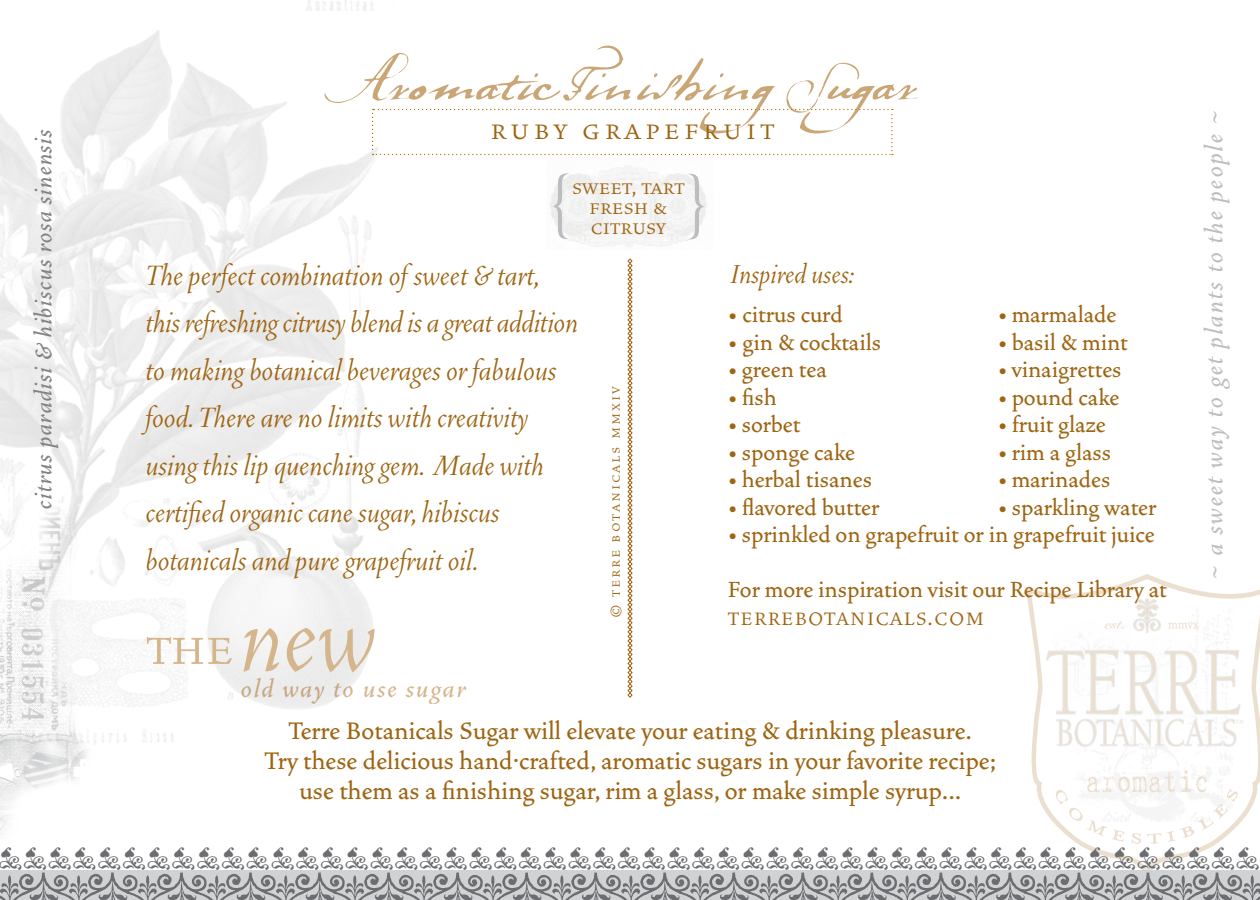
<style>
.page{position:relative;width:1260px;height:900px;background:#fff}
.page>*{position:absolute;margin:0;border:0;box-sizing:border-box;transform-origin:0 0}
.t1{font:italic 300 117.5px "Vendetta";color:#d5b58c}
.t2{font:77.5px "University Roman";color:#bcbdc0}
.t3{font:67.5px "Vendetta Light Petite Caps";color:#d5b58c}
.t4{font:62.5px "La Danse";color:#caa676}
.t5{font:37.5px "Vendetta Light Petite Caps";letter-spacing:.1em;color:#9e6512}
.t6{font:italic 300 35px/47.5px "Vendetta";color:#9e6512}
.t7{font:italic 300 32.5px "Vendetta";color:#9e6512}
.t8{font:500 30px/30px "Vendetta";color:#9e6512;text-align:center}
.t9{font:italic 500 30px "Vendetta";letter-spacing:.06em;color:#bcbdc0}
.t10{font:italic 500 30px "Vendetta";letter-spacing:.06em;color:#d5b58c}
.t11{font:italic 500 28.75px "Vendetta";letter-spacing:.025em;color:#808285}
.t12{font:500 27.5px "Vendetta";color:#9e6512}
.t13{font:27.5px "Dalliance Flourishes";color:#6c6d70}
.t14{font:27.5px "Vendetta Light Petite Caps";letter-spacing:-.01em;color:#9e6512}
.t15{font:27.5px "Vendetta Light Small Caps";letter-spacing:.03em;color:#9e6512}
.t16{font:18.75px "Vendetta Light Petite Caps";letter-spacing:.1em;color:#9e6512}
.s1{font-size:22.5px}
</style>
<div class="page">
<svg style="left:1024px;top:574px;width:236px;height:297px"></svg>
<img style="left:1075px;top:607px;width:157px;height:163px">
<img style="left:1053px;top:611px;width:147px;height:38px">
<svg style="left:1046px;top:649px;width:197px;height:114px"></svg>
<svg style="left:1105px;top:621px;width:19px;height:8px"></svg>
<svg style="left:1168px;top:623px;width:31px;height:6px"></svg>
<svg style="left:1133px;top:597px;width:29px;height:36px"></svg>
<svg style="left:1055px;top:770px;width:183px;height:74px"></svg>
<svg style="left:628px;top:258px;width:5px;height:440px"></svg>
<svg style="left:372px;top:109px;width:521px;height:46px"></svg>
<img style="left:0;top:299px;width:129px;height:531px">
<div style="left:0;top:871px;width:1260px;height:29px;background:#d1d2d4"></div>
<svg style="left:0;top:872px;width:1260px;height:28px"></svg>
<p class="t11" style="left:29px;top:509px;width:382px;rotate:-90deg">citrus paradisi &amp; hibiscus rosa sinensis</p>
<p class="t4" style="left:348px;top:41px;width:584px">Aromatic FinishingSugar</p>
<p class="t5" style="left:490px;top:110px;width:286px">ruby grapefruit</p>
<p class="t2" style="left:549px;top:157px;width:29px">{</p>
<p class="t2" style="left:681px;top:157px;width:29px">}</p>
<p class="t14" style="left:572px;top:173px;width:114px">sweet, tart</p>
<p class="t14" style="left:589px;top:193px;width:80px">fresh &amp;</p>
<p class="t14" style="left:591px;top:213px;width:77px">citrusy</p>
<p class="t6" style="left:146px;top:252px;width:434px">The perfect combination of sweet &amp; tart, this refreshing citrusy blend is a great addition to making botanical beverages or fabulous food. There are no limits with creativity using this lip quenching gem. Made with certified organic cane sugar, hibiscus botanicals and pure grapefruit oil.</p>
<p class="t3" style="left:146px;top:612px;width:90px">the</p>
<p class="t1" style="left:242px;top:580px;width:137px">new</p>
<p class="t10" style="left:241px;top:674px;width:226px">old way to use sugar</p>
<p class="t16" style="left:605px;top:618px;width:234px;rotate:-90deg">© terre botanicals mmxiv</p>
<p class="t7" style="left:731px;top:258px;width:125px">Inspired uses:</p>
<p class="t12" style="left:728px;top:301px;width:117px"><span class="s1">•</span> citrus curd</p>
<p class="t12" style="left:998px;top:301px;width:120px"><span class="s1">•</span> marmalade</p>
<p class="t12" style="left:728px;top:328px;width:155px"><span class="s1">•</span> gin &amp; cocktails</p>
<p class="t12" style="left:998px;top:328px;width:131px"><span class="s1">•</span> basil &amp; mint</p>
<p class="t12" style="left:728px;top:356px;width:101px"><span class="s1">•</span> green tea</p>
<p class="t12" style="left:998px;top:356px;width:125px"><span class="s1">•</span> vinaigrettes</p>
<p class="t12" style="left:728px;top:383px;width:50px"><span class="s1">•</span> fish</p>
<p class="t12" style="left:998px;top:383px;width:123px"><span class="s1">•</span> pound cake</p>
<p class="t12" style="left:728px;top:411px;width:74px"><span class="s1">•</span> sorbet</p>
<p class="t12" style="left:998px;top:411px;width:109px"><span class="s1">•</span> fruit glaze</p>
<p class="t12" style="left:728px;top:438px;width:129px"><span class="s1">•</span> sponge cake</p>
<p class="t12" style="left:998px;top:438px;width:115px"><span class="s1">•</span> rim a glass</p>
<p class="t12" style="left:728px;top:466px;width:146px"><span class="s1">•</span> herbal tisanes</p>
<p class="t12" style="left:998px;top:466px;width:114px"><span class="s1">•</span> marinades</p>
<p class="t12" style="left:728px;top:493px;width:153px"><span class="s1">•</span> flavored butter</p>
<p class="t12" style="left:998px;top:493px;width:160px"><span class="s1">•</span> sparkling water</p>
<p class="t12" style="left:728px;top:521px;width:428px"><span class="s1">•</span> sprinkled on grapefruit or in grapefruit juice</p>
<p class="t12" style="left:728px;top:576px;width:440px">For more inspiration visit our Recipe Library at</p>
<p class="t15" style="left:728px;top:603px;width:258px">terrebotanicals.com</p>
<p class="t8" style="left:265px;top:716px;width:733px">Terre Botanicals Sugar will elevate your eating &amp; drinking pleasure.<br>Try these delicious hand·crafted, aromatic sugars in your favorite recipe; use them as a finishing sugar, rim a glass, or make simple syrup...</p>
<p class="t9" style="left:1200px;top:580px;width:472px;rotate:-90deg">~ a sweet way to get plants to the people ~</p>
<p class="t13" style="left:1260px;top:872px;width:1264px;rotate:-180deg">vvvvvvvvvvvvvvvvvvvvvvvvvvvvvvvvvvvvvvvvvvvvvvvvvvv</p>
</div>
